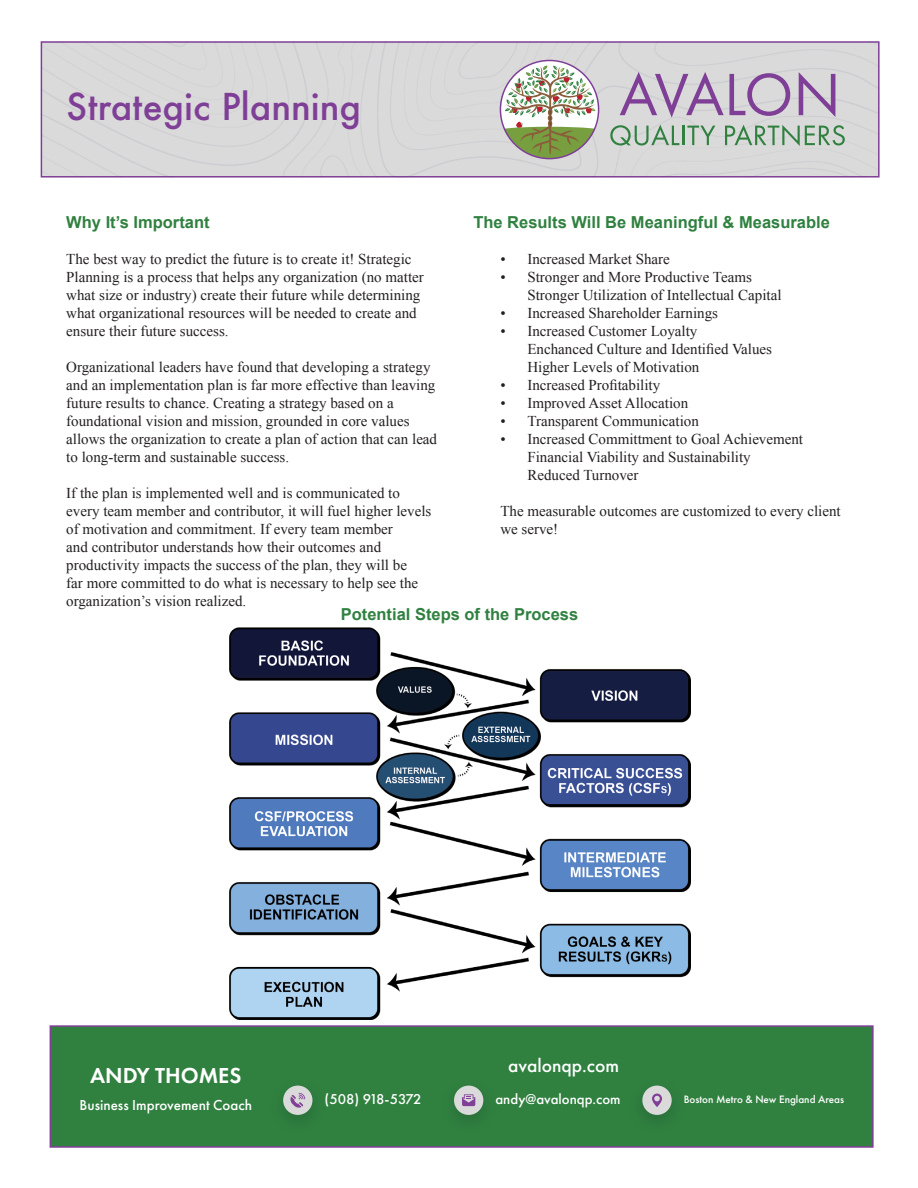
<style>
.page{position:relative;width:918px;height:1188px;background:#fff}
.page>*{position:absolute;margin:0;border:0;box-sizing:border-box;transform-origin:0 0}
.t1{font:500 36px "Futura";color:#7f3f97}
.t2{font:600 22.5px "Futura PT";color:#fff}
.t3{font:500 19.5px "Futura PT";color:#fff}
.t4{font:700 16.5px "Arial";color:#308140}
.t5{font:15px/18px "Times New Roman";color:#231f20}
.t6{font:500 15px "Futura PT";color:#fff}
.t7{font:500 14.85px "Futura PT";color:#fff}
.t8{font:500 14.85px "Futura PT";letter-spacing:-.06em;color:#fff}
.t9{font:500 11.1px "Futura PT";color:#fff}
</style>
<div class="page">
<div style="left:41px;top:41px;width:837px;height:136px;background:#dadada"></div>
<svg style="left:620px;top:72px;width:170px;height:46px;background:#c1b1c8"></svg>
<svg style="left:799px;top:72px;width:36px;height:45px;background:#bca8c4"></svg>
<svg style="left:610px;top:125px;width:105px;height:20px;background:#aac1af"></svg>
<svg style="left:725px;top:125px;width:120px;height:21px;background:#a6beab"></svg>
<svg style="left:500px;top:66px;width:99px;height:92px"></svg>
<div style="left:50px;top:1026px;width:823px;height:121px;background:#308140"></div>
<div style="left:50px;top:1025px;width:824px;height:123px;border:2px solid #7f3f97"></div>
<img style="left:283px;top:1085px;width:30px;height:35px">
<div style="left:283px;top:1086px;width:29px;height:29px;background:#dbdada;border-radius:50%"></div>
<svg style="left:290px;top:1093px;width:15px;height:15px"></svg>
<img style="left:454px;top:1085px;width:30px;height:35px">
<div style="left:454px;top:1086px;width:29px;height:29px;background:#dbdada;border-radius:50%"></div>
<svg style="left:462px;top:1094px;width:13px;height:12px"></svg>
<img style="left:642px;top:1085px;width:30px;height:35px">
<div style="left:642px;top:1086px;width:30px;height:29px;background:#dbdada;border-radius:50%"></div>
<svg style="left:652px;top:1094px;width:10px;height:13px"></svg>
<img style="left:230px;top:627px;width:460px;height:393px">
<p class="t1" style="left:66px;top:81px;width:296px">Strategic Planning</p>
<p class="t4" style="left:473px;top:211px;width:358px">The Results Will Be Meaningful &amp; Measurable</p>
<p class="t5" style="left:500px;top:250px;width:171px">• Increased Market Share</p>
<p class="t5" style="left:500px;top:268px;width:253px">• Stronger and More Productive Teams</p>
<p class="t5" style="left:527px;top:286px;width:256px">Stronger Utilization of Intellectual Capital</p>
<p class="t5" style="left:500px;top:304px;width:219px">• Increased Shareholder Earnings</p>
<p class="t5" style="left:500px;top:322px;width:198px">• Increased Customer Loyalty</p>
<p class="t5" style="left:527px;top:340px;width:246px">Enchanced Culture and Identified Values</p>
<p class="t5" style="left:527px;top:358px;width:174px">Higher Levels of Motivation</p>
<p class="t5" style="left:500px;top:376px;width:161px">• Increased Profitability</p>
<p class="t5" style="left:500px;top:394px;width:189px">• Improved Asset Allocation</p>
<p class="t5" style="left:500px;top:412px;width:200px">• Transparent Communication</p>
<p class="t5" style="left:500px;top:430px;width:304px">• Increased Committment to Goal Achievement</p>
<p class="t5" style="left:527px;top:448px;width:225px">Financial Viability and Sustainability</p>
<p class="t5" style="left:527px;top:466px;width:113px">Reduced Turnover</p>
<p class="t5" style="left:500px;top:502px;width:342px">The measurable outcomes are customized to every client we serve!</p>
<p class="t4" style="left:66px;top:211px;width:145px">Why It’s Important</p>
<p class="t5" style="left:66px;top:250px;width:359px">The best way to predict the future is to create it! Strategic Planning is a process that helps any organization (no matter what size or industry) create their future while determining what organizational resources will be needed to create and ensure their future success.</p>
<p class="t5" style="left:66px;top:358px;width:372px">Organizational leaders have found that developing a strategy and an implementation plan is far more effective than leaving future results to chance. Creating a strategy based on a foundational vision and mission, grounded in core values allows the organization to create a plan of action that can lead to long-term and sustainable success.</p>
<p class="t5" style="left:66px;top:484px;width:367px">If the plan is implemented well and is communicated to every team member and contributor, it will fuel higher levels of motivation and commitment. If every team member<br>and contributor understands how their outcomes and productivity impacts the success of the plan, they will be<br>far more committed to do what is necessary to help see the organization’s vision realized.</p>
<p class="t4" style="left:341px;top:603px;width:239px">Potential Steps of the Process</p>
<h2 class="t2" style="left:90px;top:1062px;width:153px">ANDY THOMES</h2>
<p class="t6" style="left:80px;top:1096px;width:174px">Business Improvement Coach</p>
<h3 class="t3" style="left:508px;top:1053px;width:112px">avalonqp.com</h3>
<p class="t8" style="left:325px;top:1091px;width:98px">(508) 918-5372</p>
<p class="t7" style="left:495px;top:1091px;width:127px">andy@avalonqp.com</p>
<p class="t9" style="left:684px;top:1093px;width:162px">Boston Metro &amp; New England Areas</p>
</div>
